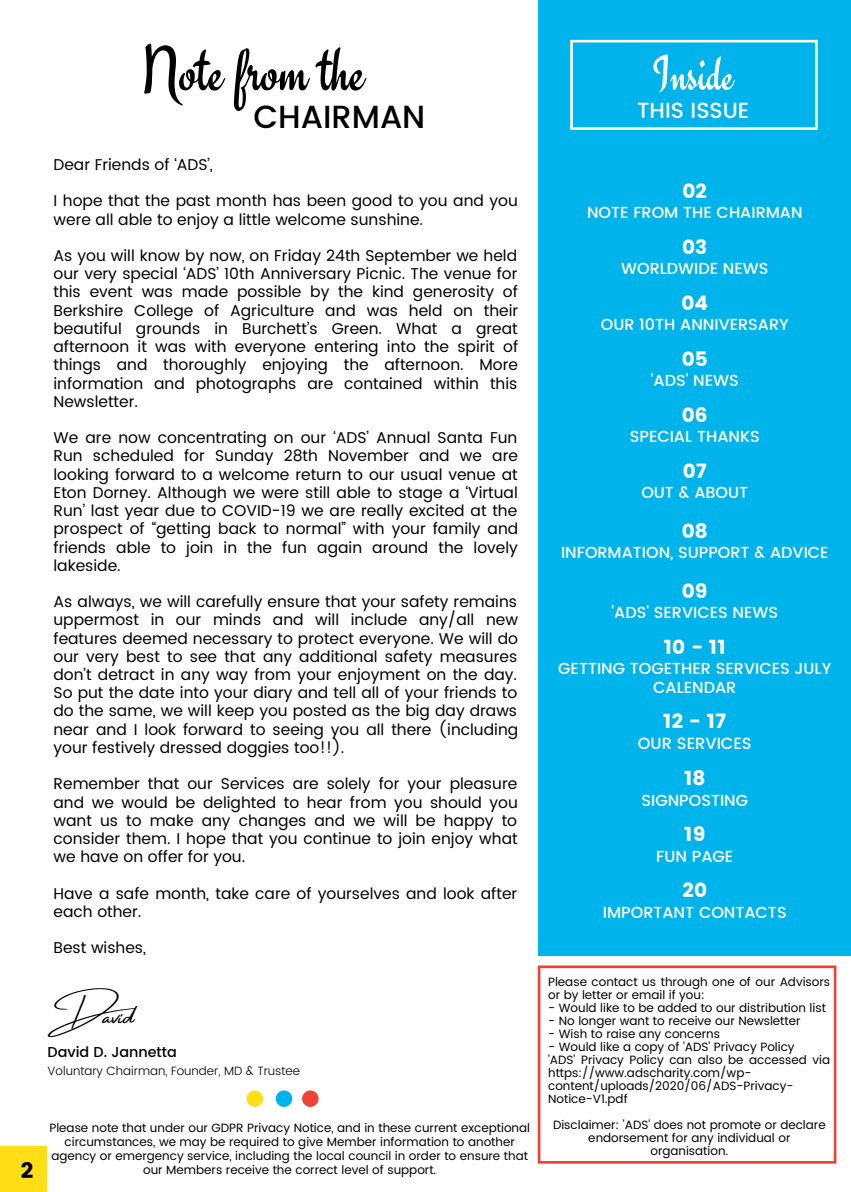
<style>
.page{position:relative;width:851px;height:1192px;background:#fff}
.page>*{position:absolute;margin:0;border:0;box-sizing:border-box;transform-origin:0 0}
.t1{font:64px "Engagement";color:#000}
.t2{font:50px "Engagement";color:#fff}
.t3{font:500 32px "Poppins";color:#000}
.t4{font:26px "Amsterdam Four";color:#000}
.t5{font:500 22px "Poppins";color:#fff}
.t6{font:22px "Poppins";color:#000}
.t7{font:20px "Poppins";color:#fff}
.t8{font:500 16.2px "Poppins";color:#fff}
.t9{font:500 16px/18.4px "Poppins";color:#fff;text-align:center}
.t10{font:15.6px/18.2px "Poppins";color:#000;text-align:justify}
.t11{font:500 14.4px "Poppins";color:#000}
.t12{font:12px/13px "Poppins";color:#000;text-align:center}
.t13{font:300 12px "Poppins";color:#000}
</style>
<div class="page">
<div style="left:537px;top:0;width:313px;height:955px;background:#00b4eb"></div>
<svg style="left:570px;top:40px;width:247px;height:90px"></svg>
<div style="left:0;top:1146px;width:47px;height:45px;background:#ffde17"></div>
<div style="left:246px;top:1090px;width:17px;height:16px;background:#ffde17;border-radius:50%"></div>
<div style="left:276px;top:1090px;width:16px;height:16px;background:#00b4eb;border-radius:50%"></div>
<div style="left:302px;top:1090px;width:16px;height:16px;background:#ef4136;border-radius:50%"></div>
<svg style="left:537px;top:965px;width:299px;height:198px"></svg>
<h1 class="t1" style="left:142px;top:32px;width:225px">Note from the</h1>
<h3 class="t3" style="left:253px;top:98px;width:173px">CHAIRMAN</h3>
<p class="t10" style="left:53px;top:155px;width:161px">Dear Friends of ‘ADS’,</p>
<p class="t10" style="left:53px;top:192px;width:466px">I hope that the past month has been good to you and you were all able to enjoy a little welcome sunshine.</p>
<p class="t10" style="left:53px;top:246px;width:466px">As you will know by now, on Friday 24th September we held our very special ‘ADS’ 10th Anniversary Picnic. The venue for this event was made possible by the kind generosity of Berkshire College of Agriculture and was held on their beautiful grounds in Burchett’s Green. What a great afternoon it was with everyone entering into the spirit of things and thoroughly enjoying the afternoon. More information and photographs are contained within this Newsletter.</p>
<p class="t10" style="left:53px;top:428px;width:466px">We are now concentrating on our ‘ADS’ Annual Santa Fun Run scheduled for Sunday 28th November and we are looking forward to a welcome return to our usual venue at Eton Dorney. Although we were still able to stage a ‘Virtual Run’ last year due to COVID-19 we are really excited at the prospect of “getting back to normal” with your family and friends able to join in the fun again around the lovely lakeside.</p>
<p class="t10" style="left:53px;top:592px;width:466px">As always, we will carefully ensure that your safety remains uppermost in our minds and will include any/all new features deemed necessary to protect everyone. We will do our very best to see that any additional safety measures don’t detract in any way from your enjoyment on the day.<br>So put the date into your diary and tell all of your friends to do the same, we will keep you posted as the big day draws near and I look forward to seeing you all there (including your festively dressed doggies too!!).</p>
<p class="t10" style="left:53px;top:774px;width:466px">Remember that our Services are solely for your pleasure and we would be delighted to hear from you should you want us to make any changes and we will be happy to consider them. I hope that you continue to join enjoy what we have on offer for you.</p>
<p class="t10" style="left:53px;top:883px;width:465px">Have a safe month, take care of yourselves and look after each other.</p>
<p class="t10" style="left:53px;top:938px;width:94px">Best wishes,</p>
<h3 class="t4" style="left:47px;top:1001px;width:89px">David</h3>
<p class="t11" style="left:47px;top:1043px;width:131px">David D. Jannetta</p>
<p class="t13" style="left:47px;top:1063px;width:254px">Voluntary Chairman, Founder, MD &amp; Trustee</p>
<h3 class="t6" style="left:21px;top:1157px;width:14px">2</h3>
<p class="t12" style="left:49px;top:1119px;width:482px;line-height:14px">Please note that under our GDPR Privacy Notice, and in these current exceptional circumstances, we may be required to give Member information to another agency or emergency service, including the local council in order to ensure that our Members receive the correct level of support.</p>
<h2 class="t2" style="left:652px;top:44px;width:83px">Inside</h2>
<h3 class="t5" style="left:637px;top:97px;width:114px">THIS ISSUE</h3>
<p class="t7" style="left:682px;top:179px;width:26px">02</p>
<p class="t9" style="left:587px;top:204px;width:217px">NOTE FROM THE CHAIRMAN</p>
<p class="t7" style="left:682px;top:235px;width:27px">03</p>
<p class="t9" style="left:621px;top:260px;width:149px">WORLDWIDE NEWS</p>
<p class="t7" style="left:681px;top:291px;width:28px">04</p>
<p class="t9" style="left:600px;top:315px;width:189px">OUR 10TH ANNIVERSARY</p>
<p class="t7" style="left:681px;top:347px;width:28px">05</p>
<p class="t9" style="left:650px;top:371px;width:89px">'ADS' NEWS</p>
<p class="t7" style="left:682px;top:403px;width:27px">06</p>
<p class="t9" style="left:629px;top:427px;width:131px">SPECIAL THANKS</p>
<p class="t7" style="left:682px;top:459px;width:26px">07</p>
<p class="t9" style="left:641px;top:483px;width:108px">OUT &amp; ABOUT</p>
<p class="t7" style="left:681px;top:519px;width:27px">08</p>
<p class="t9" style="left:561px;top:543px;width:269px">INFORMATION, SUPPORT &amp; ADVICE</p>
<p class="t7" style="left:682px;top:579px;width:27px">09</p>
<p class="t9" style="left:611px;top:603px;width:168px">'ADS' SERVICES NEWS</p>
<p class="t7" style="left:663px;top:635px;width:63px">10 - 11</p>
<p class="t9" style="left:558px;top:659px;width:274px">GETTING TOGETHER SERVICES JULY<br>CALENDAR</p>
<p class="t7" style="left:663px;top:709px;width:65px">12 - 17</p>
<p class="t8" style="left:638px;top:733px;width:115px">OUR SERVICES</p>
<p class="t7" style="left:684px;top:766px;width:23px">18</p>
<p class="t9" style="left:641px;top:790px;width:108px">SIGNPOSTING</p>
<p class="t7" style="left:684px;top:822px;width:23px">19</p>
<p class="t9" style="left:656px;top:846px;width:78px">FUN PAGE</p>
<p class="t7" style="left:682px;top:878px;width:26px">20</p>
<p class="t9" style="left:603px;top:902px;width:185px">IMPORTANT CONTACTS</p>
<p class="t12" style="left:548px;top:975px;width:283px;text-align:left">Please contact us through one of our Advisors or by letter or email if you:</p>
<p class="t12" style="left:548px;top:1001px;width:279px">- Would like to be added to our distribution list</p>
<p class="t12" style="left:548px;top:1014px;width:254px">- No longer want to receive our Newsletter</p>
<p class="t12" style="left:548px;top:1027px;width:173px">- Wish to raise any concerns</p>
<p class="t12" style="left:548px;top:1040px;width:283px;text-align:left">- Would like a copy of 'ADS' Privacy Policy<br>'ADS' Privacy Policy can also be accessed via https://www.adscharity.com/wp&shy;content/uploads/2020/06/ADS-Privacy-Notice-V1.pdf</p>
<p class="t12" style="left:553px;top:1118px;width:274px">Disclaimer: 'ADS' does not promote or declare endorsement for any individual or organisation.</p>
</div>
